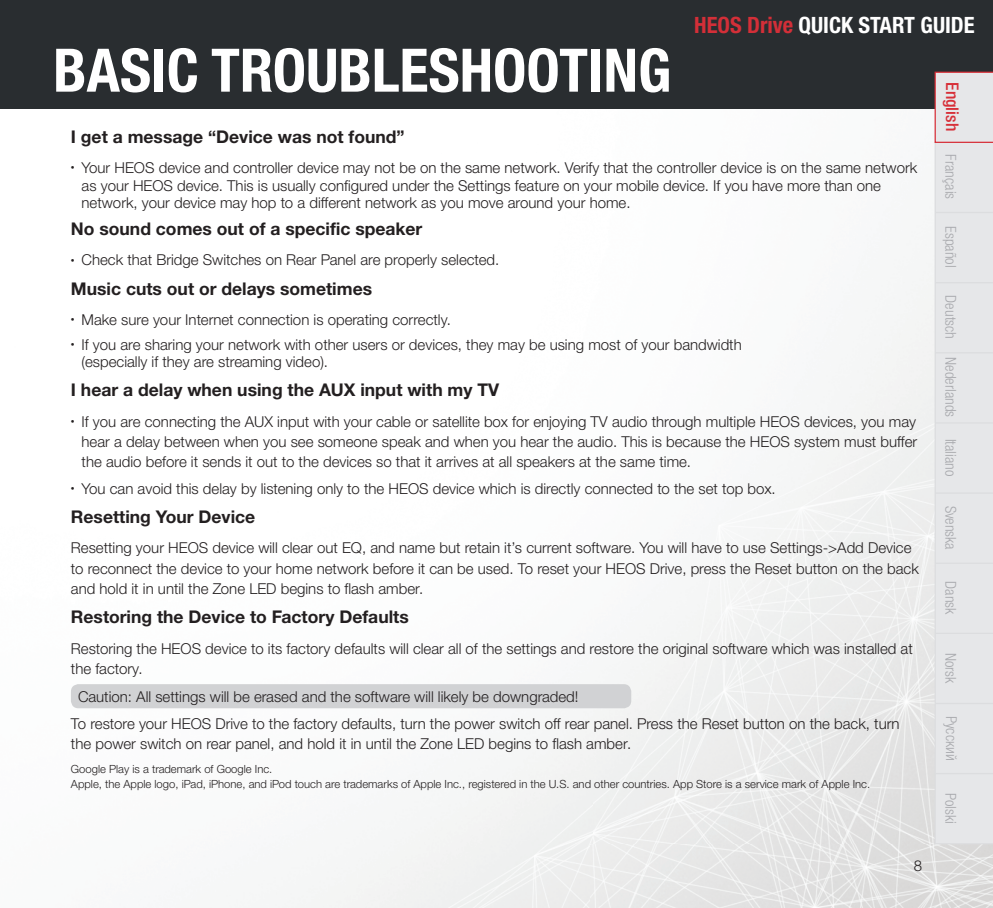
<style>
.page{position:relative;width:993px;height:908px;background:#fff}
.page>*{position:absolute;margin:0;border:0;box-sizing:border-box;transform-origin:0 0}
.t1{font:700 condensed 60px "Helvetica Neue LTW1 G";color:#fff}
.t2{font:700 condensed 22.5px "Helvetica Neue LTW1 G";color:#fff}
.t3{font:700 17.5px "Helvetica Neue LTW1 G";color:#231f20}
.t4{font:500 condensed 17.5px "Helvetica Neue LT Pro";color:#d73039}
.t5{font:300 15px/20px "Helvetica Neue LTW1 G";color:#231f20}
.t6{font:300 condensed 15px "Helvetica Neue LT Pro";color:#a8a9ad}
.t7{font:300 condensed 15px "Helvetica Neue LTCYR";color:#a8a9ad}
.t8{font:300 11.25px/15px "Helvetica Neue LTW1 G";color:#231f20}
.s1{color:#d32f38}
</style>
<div class="page">
<img style="left:592px;top:244px;width:400px;height:663px">
<div style="left:0;top:0;width:992px;height:109px;background:#292d30"></div>
<div style="left:934px;top:143px;width:58px;height:701px;background:#e6e7e9"></div>
<hr style="left:934px;top:632px;width:58px;height:1px;background:#dcdddf">
<hr style="left:934px;top:212px;width:58px;height:1px;background:#dcdddf">
<hr style="left:934px;top:282px;width:58px;height:1px;background:#dcdddf">
<hr style="left:934px;top:352px;width:58px;height:1px;background:#dcdddf">
<hr style="left:934px;top:422px;width:58px;height:1px;background:#dcdddf">
<hr style="left:934px;top:492px;width:58px;height:1px;background:#dcdddf">
<hr style="left:934px;top:562px;width:58px;height:1px;background:#dcdddf">
<hr style="left:934px;top:702px;width:58px;height:1px;background:#dcdddf">
<hr style="left:934px;top:772px;width:58px;height:1px;background:#dcdddf">
<svg style="left:934px;top:72px;width:58px;height:71px;background:#e4dcdf"></svg>
<div style="left:71px;top:683px;width:560px;height:25px;background:#d1d2d4;border-radius:7px"></div>
<h2 class="t2" style="left:694px;top:12px;width:282px"><span class="s1">HEOS Drive</span> QUICK START GUIDE</h2>
<h1 class="t1" style="left:53px;top:34px;width:619px">BASIC TROUBLESHOOTING</h1>
<p class="t3" style="left:71px;top:126px;width:335px">I get a message “Device was not found”</p>
<p class="t5" style="left:81px;top:159px;width:836px;line-height:17.5px;text-indent:-11px"><sup>•</sup> Your HEOS device and controller device may not be on the same network. Verify that the controller device is on the same network as your HEOS device. This is usually configured under the Settings feature on your mobile device. If you have more than one network, your device may hop to a different network as you move around your home.</p>
<p class="t3" style="left:71px;top:218px;width:352px">No sound comes out of a specific speaker</p>
<p class="t5" style="left:71px;top:250px;width:430px"><sup>•</sup> Check that Bridge Switches on Rear Panel are properly selected.</p>
<p class="t3" style="left:71px;top:277px;width:302px">Music cuts out or delays sometimes</p>
<p class="t5" style="left:71px;top:309px;width:381px"><sup>•</sup> Make sure your Internet connection is operating correctly.</p>
<p class="t5" style="left:81px;top:335px;width:661px;line-height:17.5px;text-indent:-11px"><sup>•</sup> If you are sharing your network with other users or devices, they may be using most of your bandwidth (especially if they are streaming video).</p>
<p class="t3" style="left:71px;top:379px;width:429px">I hear a delay when using the AUX input with my TV</p>
<p class="t5" style="left:81px;top:411px;width:837px;text-align:justify;text-indent:-11px"><sup>•</sup> If you are connecting the AUX input with your cable or satellite box for enjoying TV audio through multiple HEOS devices, you may hear a delay between when you see someone speak and when you hear the audio. This is because the HEOS system must buffer the audio before it sends it out to the devices so that it arrives at all speakers at the same time.</p>
<p class="t5" style="left:71px;top:478px;width:706px"><sup>•</sup> You can avoid this delay by listening only to the HEOS device which is directly connected to the set top box.</p>
<p class="t3" style="left:71px;top:506px;width:186px">Resetting Your Device</p>
<p class="t5" style="left:71px;top:538px;width:849px">Resetting your HEOS device will clear out EQ, and name but retain it’s current software. You will have to use Settings-&gt;Add Device to reconnect the device to your home network before it can be used. To reset your HEOS Drive, press the Reset button on the back and hold it in until the Zone LED begins to flash amber.</p>
<p class="t3" style="left:71px;top:606px;width:339px">Restoring the Device to Factory Defaults</p>
<p class="t5" style="left:71px;top:638px;width:843px">Restoring the HEOS device to its factory defaults will clear all of the settings and restore the original software which was installed at the factory.</p>
<p class="t5" style="left:71px;top:682px;width:829px;line-height:27px;text-indent:7px">Caution: All settings will be erased and the software will likely be downgraded!<br>To restore your HEOS Drive to the factory defaults, turn the power switch off rear panel. Press the Reset button on the back, turn</p>
<p class="t5" style="left:71px;top:733px;width:561px">the power switch on rear panel, and hold it in until the Zone LED begins to flash amber.</p>
<p class="t8" style="left:71px;top:761px;width:800px">Google Play is a trademark of Google Inc.<br>Apple, the Apple logo, iPad, iPhone, and iPod touch are trademarks of Apple Inc., registered in the U.S. and other countries. App Store is a service mark of Apple Inc.</p>
<p class="t5" style="left:913px;top:855px;width:10px">8</p>
<p class="t4" style="left:962px;top:82px;width:50px;rotate:90deg">English</p>
<p class="t6" style="left:959px;top:154px;width:46px;rotate:90deg">Français</p>
<p class="t6" style="left:959px;top:226px;width:43px;rotate:90deg">Español</p>
<p class="t6" style="left:959px;top:295px;width:123px;rotate:90deg">Deutsch Nederlands</p>
<p class="t6" style="left:959px;top:438px;width:39px;rotate:90deg">Italiano</p>
<p class="t6" style="left:959px;top:505px;width:46px;rotate:90deg">Svenska</p>
<p class="t6" style="left:959px;top:581px;width:35px;rotate:90deg">Dansk</p>
<p class="t6" style="left:959px;top:652px;width:32px;rotate:90deg">Norsk</p>
<p class="t7" style="left:959px;top:715px;width:46px;rotate:90deg">Pусский</p>
<p class="t6" style="left:959px;top:792px;width:33px;rotate:90deg">Polski</p>
</div>
